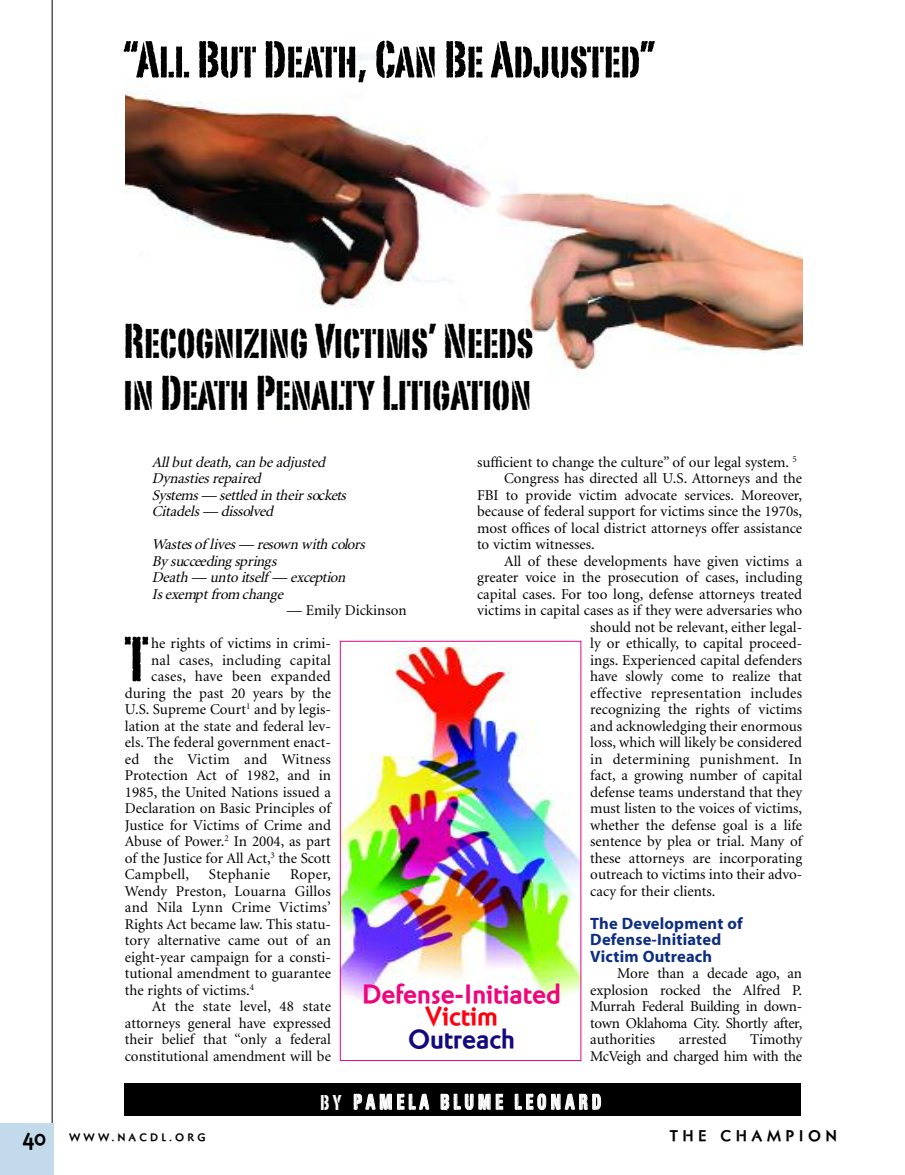
<style>
.page{position:relative;width:905px;height:1175px;background:#fff}
.page>*{position:absolute;margin:0;border:0;box-sizing:border-box;transform-origin:0 0}
.t1{font:62.25px "Portago ITCTT";color:#000}
.t2{font:51px "Portago ITCTT";color:#000}
.t3{font:48px/52.5px "Portago ITCTT";color:#000}
.t4{font:700 25.5px "Naniara";color:#ef047e}
.t5{font:700 25.5px "Naniara";color:#130880}
.t6{font:700 25.5px "Naniara";color:#ff000f}
.t7{font:21px "Portago ITCTT";letter-spacing:.195em;color:#fff}
.t8{font:700 16.5px/16.5px "Myriad";letter-spacing:.01em;color:#0c2d82}
.t9{font:15px/16.5px "Minion";color:#000;text-align:justify}
.t10{font:italic 15px/16.5px "Minion";letter-spacing:-.015em;color:#000}
.t11{font:15px "Minion";letter-spacing:.02em;color:#000}
.t12{font:15px/16.5px "Minion";letter-spacing:-.02em;color:#000;text-align:right}
.t13{font:700 15px "Naniara";letter-spacing:.3em;color:#000}
.t14{font:700 10.5px "Naniara";letter-spacing:.3em;color:#000}
.s1{font-size:21px}
</style>
<div class="page">
<img style="left:126px;top:54px;width:676px;height:354px">
<div style="left:124px;top:1083px;width:677px;height:32px;background:#000"></div>
<svg style="left:51px;top:0;width:2px;height:1123px;background:#7f7f7f"></svg>
<div style="left:0;top:1123px;width:54px;height:51px;background:#c2daea"></div>
<img style="left:342px;top:647px;width:237px;height:354px">
<div style="left:340px;top:641px;width:241px;height:419px;border:1px solid #ef047e"></div>
<h2 class="t2" style="left:123px;top:27px;width:533px">“All But Death, Can Be Adjusted”</h2>
<h3 class="t3" style="left:123px;top:313px;width:411px">Recognizing Victims’ Needs in Death Penalty Litigation</h3>
<p class="t9" style="left:477px;top:455px;width:321px">sufficient to change the culture” of our legal system. <sup>5</sup></p>
<p class="t9" style="left:504px;top:471px;width:299px">Congress has directed all U.S. Attorneys and the</p>
<p class="t9" style="left:477px;top:488px;width:327px">FBI to provide victim advocate services. Moreover,</p>
<p class="t9" style="left:477px;top:504px;width:326px">because of federal support for victims since the 1970s,</p>
<p class="t9" style="left:477px;top:521px;width:327px">most offices of local district attorneys offer assistance</p>
<p class="t9" style="left:477px;top:537px;width:119px">to victim witnesses.</p>
<p class="t9" style="left:504px;top:554px;width:300px">All of these developments have given victims a</p>
<p class="t9" style="left:477px;top:570px;width:327px">greater voice in the prosecution of cases, including</p>
<p class="t9" style="left:477px;top:587px;width:327px">capital cases. For too long, defense attorneys treated</p>
<p class="t9" style="left:477px;top:603px;width:326px">victims in capital cases as if they were adversaries who</p>
<p class="t9" style="left:590px;top:620px;width:213px">should not be relevant, either legal-</p>
<p class="t9" style="left:590px;top:636px;width:213px">ly or ethically, to capital proceed-</p>
<p class="t9" style="left:590px;top:653px;width:213px">ings. Experienced capital defenders</p>
<p class="t9" style="left:590px;top:669px;width:213px">have slowly come to realize that</p>
<p class="t11" style="left:590px;top:687px;width:213px">effective representation includes</p>
<p class="t9" style="left:590px;top:702px;width:213px">recognizing the rights of victims</p>
<p class="t9" style="left:590px;top:719px;width:213px">and acknowledging their enormous</p>
<p class="t9" style="left:590px;top:735px;width:213px">loss, which will likely be considered</p>
<p class="t11" style="left:590px;top:753px;width:213px">in determining punishment. In</p>
<p class="t9" style="left:590px;top:768px;width:213px">fact, a growing number of capital</p>
<p class="t9" style="left:590px;top:785px;width:213px">defense teams understand that they</p>
<p class="t9" style="left:590px;top:801px;width:213px">must listen to the voices of victims,</p>
<p class="t9" style="left:590px;top:818px;width:213px">whether the defense goal is a life</p>
<p class="t9" style="left:590px;top:834px;width:213px">sentence by plea or trial. Many of</p>
<p class="t9" style="left:590px;top:851px;width:213px">these attorneys are incorporating</p>
<p class="t9" style="left:590px;top:867px;width:213px">outreach to victims into their advo-</p>
<p class="t9" style="left:590px;top:884px;width:127px">cacy for their clients.</p>
<p class="t8" style="left:590px;top:916px;width:154px">The Development of<br>Defense-Initiated<br>Victim Outreach</p>
<p class="t9" style="left:590px;top:966px;width:213px;text-indent:27px">More than a decade ago, an explosion rocked the Alfred P.<br>Murrah Federal Building in down&shy;town Oklahoma City. Shortly after, authorities</p>
<p class="t10" style="left:152px;top:455px;width:198px">Allbutdeath, can be adjusted<br>Dynastiesrepaired<br>Systems— settled in theirsockets<br>Citadels— dissolved</p>
<p class="t10" style="left:152px;top:537px;width:217px">Wastesof lives— resown with colors<br>By succeeding springs<br>Death — unto itself — exception<br>Is exempt from change</p>
<p class="t9" style="left:287px;top:603px;width:121px">— Emily Dickinson</p>
<h1 class="t1" style="left:125px;top:620px;width:25px">T</h1>
<p class="t9" style="left:151px;top:636px;width:181px">he rights of victims in crimi-</p>
<p class="t9" style="left:151px;top:653px;width:181px">nal cases, including capital</p>
<p class="t11" style="left:151px;top:670px;width:181px">cases, have been expanded</p>
<p class="t9" style="left:125px;top:686px;width:207px">during the past 20 years by the</p>
<p class="t9" style="left:125px;top:702px;width:207px">U.S. Supreme Court<sup>1</sup> and by legis-</p>
<p class="t9" style="left:125px;top:719px;width:207px">lation at the state and federal lev-</p>
<p class="t9" style="left:125px;top:735px;width:207px">els. The federal government enact-</p>
<p class="t11" style="left:125px;top:753px;width:207px">ed the Victim and Witness</p>
<p class="t9" style="left:125px;top:768px;width:207px">Protection Act of 1982, and in</p>
<p class="t9" style="left:125px;top:785px;width:207px">1985, the United Nations issued a</p>
<p class="t9" style="left:125px;top:801px;width:207px">Declaration on Basic Principles of</p>
<p class="t9" style="left:125px;top:818px;width:207px">Justice for Victims of Crime and</p>
<p class="t9" style="left:125px;top:834px;width:207px">Abuse of Power.<sup>2</sup> In 2004, as part</p>
<p class="t9" style="left:125px;top:851px;width:207px">of the Justice for All Act,<sup>3</sup> the Scott</p>
<p class="t11" style="left:125px;top:868px;width:66px">Campbell,</p>
<p class="t11" style="left:209px;top:868px;width:63px">Stephanie</p>
<p class="t9" style="left:125px;top:867px;width:208px;text-indent:165px">Roper, Wendy Preston, Louarna Gillos and Nila Lynn Crime Victims’ Rights Act became law. This statu&shy;tory alternative came out of an eight-year campaign for a consti&shy;tutional amendment to guarantee the rights of victims.<sup>4</sup></p>
<p class="t9" style="left:125px;top:999px;width:207px;text-indent:27px">At the state level, 48 state attorneys general have expressed their belief that “only a federal constitutional amendment will be</p>
<h3 class="t4" style="left:362px;top:984px;width:200px">Defense-Initiated</h3>
<h3 class="t6" style="left:425px;top:1007px;width:74px">Victim</h3>
<h3 class="t5" style="left:408px;top:1029px;width:108px">Outreach</h3>
<p class="t12" style="left:590px;top:1032px;width:213px">Timothy<br>McVeigh and charged him with the</p>
<p class="t9" style="left:678px;top:1032px;width:49px">arrested</p>
<h3 class="t7" style="left:320px;top:1088px;width:282px">BY PAMELA BLUME LEONARD</h3>
<p class="t14" style="left:22px;top:1133px;width:185px"><span class="s1">40</span> WWW.NACDL.ORG</p>
<p class="t13" style="left:669px;top:1130px;width:169px">THE CHAMPION</p>
</div>
